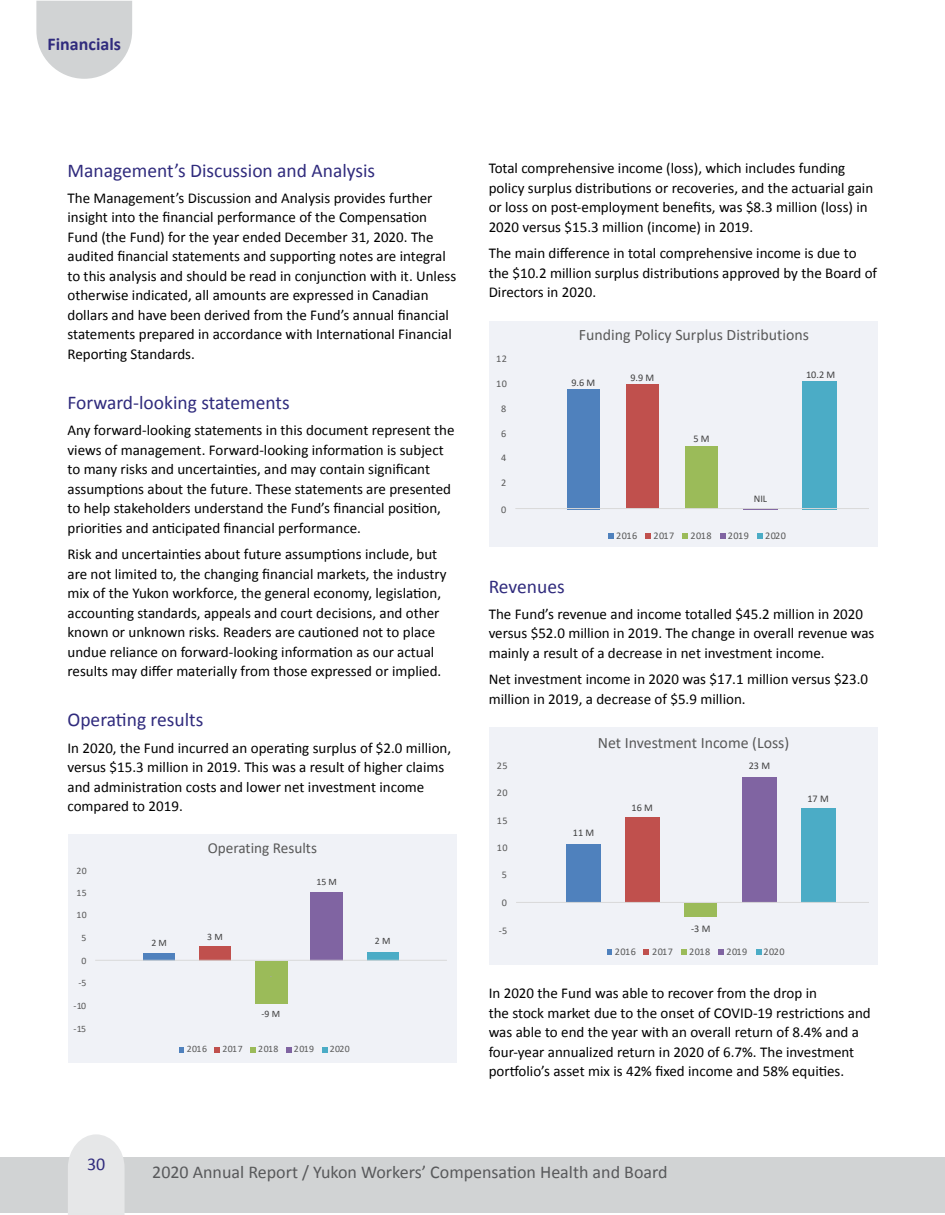
<style>
.page{position:relative;width:945px;height:1215px;background:#fff}
.page>*{position:absolute;margin:0;border:0;box-sizing:border-box;transform-origin:0 0}
.t1{font:19.5px "Calibri";color:#302b7d}
.t2{font:18px "Calibri";color:#58595b}
.t3{font:700 18px "Calibri";color:#302b7d}
.t4{font:18px "Calibri";color:#302b7d}
.t5{font:15.9px "Calibri";color:#595959}
.t6{font:15.3px "Calibri";color:#595959}
.t7{font:15px/19.5px "Calibri";color:#000}
.t8{font:10.2px "Calibri";letter-spacing:.05em;color:#595959}
.t9{font:10.2px "Calibri";color:#404040}
.t10{font:9.75px "Calibri";letter-spacing:.05em;color:#595959}
.t11{font:9.75px "Calibri";letter-spacing:.225em;color:#404040}
.t12{font:9.75px "Calibri";color:#a6a6a6}
</style>
<div class="page">
<div style="left:932px;top:1157px;width:13px;height:56px;background:#d1d3d4"></div>
<div style="left:489px;top:321px;width:388px;height:226px;background:#f0f2f7"></div>
<div style="left:71px;top:834px;width:385px;height:228px;background:#f0f2f7"></div>
<div style="left:567px;top:389px;width:33px;height:120px;background:#4f81bd"></div>
<div style="left:626px;top:384px;width:33px;height:125px;background:#c0504d"></div>
<div style="left:685px;top:447px;width:33px;height:62px;background:#9bbb59"></div>
<div style="left:803px;top:381px;width:34px;height:128px;background:#4bacc6"></div>
<hr style="left:515px;top:508px;width:354px;height:1px;background:#d9d9d9">
<svg style="left:608px;top:533px;width:5px;height:6px"></svg>
<svg style="left:645px;top:533px;width:6px;height:6px"></svg>
<svg style="left:683px;top:533px;width:5px;height:6px"></svg>
<svg style="left:720px;top:533px;width:6px;height:6px"></svg>
<svg style="left:757px;top:533px;width:6px;height:6px"></svg>
<div style="left:489px;top:727px;width:389px;height:238px;background:#f0f2f7"></div>
<div style="left:567px;top:844px;width:34px;height:59px;background:#4f81bd"></div>
<div style="left:626px;top:818px;width:34px;height:85px;background:#c0504d"></div>
<div style="left:684px;top:903px;width:33px;height:14px;background:#9bbb59"></div>
<div style="left:742px;top:777px;width:34px;height:126px;background:#8064a2"></div>
<div style="left:801px;top:809px;width:34px;height:94px;background:#4bacc6"></div>
<hr style="left:516px;top:902px;width:353px;height:1px;background:#d9d9d9">
<svg style="left:607px;top:949px;width:5px;height:6px"></svg>
<svg style="left:644px;top:949px;width:5px;height:6px"></svg>
<svg style="left:681px;top:949px;width:6px;height:6px"></svg>
<svg style="left:718px;top:949px;width:6px;height:6px"></svg>
<svg style="left:756px;top:949px;width:6px;height:6px"></svg>
<div style="left:0;top:1157px;width:932px;height:56px;background:#d1d3d4"></div>
<svg style="left:68px;top:1134px;width:57px;height:81px;background:#e8e9e9"></svg>
<svg style="left:36px;top:1px;width:96px;height:78px;background:#d7d9d9"></svg>
<p class="t3" style="left:48px;top:32px;width:75px">Financials</p>
<h1 class="t1" style="left:68px;top:158px;width:309px">Management’s Discussion and Analysis</h1>
<p class="t7" style="left:68px;top:188px;width:390px">The Management’s Discussion and Analysis provides further insight into the financial performance of the Compensation Fund (the Fund) for the year ended December 31, 2020. The audited financial statements and supporting notes are integral to this analysis and should be read in conjunction with it. Unless otherwise indicated, all amounts are expressed in Canadian dollars and have been derived from the Fund’s annual financial statements prepared in accordance with International Financial Reporting Standards.</p>
<h1 class="t1" style="left:68px;top:390px;width:224px">Forward-looking statements</h1>
<p class="t7" style="left:68px;top:421px;width:389px">Any forward-looking statements in this document represent the views of management. Forward-looking information is subject to many risks and uncertainties, and may contain significant assumptions about the future. These statements are presented to help stakeholders understand the Fund’s financial position, priorities and anticipated financial performance.</p>
<p class="t7" style="left:68px;top:544px;width:381px">Risk and uncertainties about future assumptions include, but are not limited to, the changing financial markets, the industry mix of the Yukon workforce, the general economy, legislation, accounting standards, appeals and court decisions, and other known or unknown risks. Readers are cautioned not to place undue reliance on forward-looking information as our actual results may differ materially from those expressed or implied.</p>
<h1 class="t1" style="left:68px;top:708px;width:137px">Operating results</h1>
<p class="t7" style="left:68px;top:738px;width:385px">In 2020, the Fund incurred an operating surplus of $2.0 million, versus $15.3 million in 2019. This was a result of higher claims and administration costs and lower net investment income compared to 2019.</p>
<p class="t10" style="left:76px;top:864px;width:12px">20</p>
<p class="t10" style="left:76px;top:886px;width:12px">15</p>
<p class="t10" style="left:76px;top:908px;width:12px">10</p>
<p class="t10" style="left:81px;top:931px;width:6px">5</p>
<p class="t10" style="left:81px;top:954px;width:6px">0</p>
<p class="t10" style="left:78px;top:976px;width:10px">-5</p>
<p class="t10" style="left:73px;top:999px;width:14px">-10</p>
<p class="t10" style="left:73px;top:1022px;width:14px">-15</p>
<p class="t11" style="left:151px;top:936px;width:17px">2M</p>
<p class="t6" style="left:208px;top:837px;width:111px">Operating Results</p>
<p class="t11" style="left:207px;top:930px;width:17px">3M</p>
<p class="t12" style="left:270px;top:967px;width:4px">.</p>
<p class="t11" style="left:262px;top:1007px;width:20px">-9 M</p>
<p class="t11" style="left:317px;top:875px;width:22px">15 M</p>
<p class="t10" style="left:187px;top:1042px;width:22px">2016</p>
<p class="t10" style="left:222px;top:1042px;width:22px">2017</p>
<p class="t10" style="left:258px;top:1042px;width:22px">2018</p>
<p class="t10" style="left:294px;top:1042px;width:22px">2019</p>
<p class="t10" style="left:330px;top:1042px;width:22px">2020</p>
<p class="t11" style="left:375px;top:934px;width:17px">2M</p>
<p class="t7" style="left:489px;top:159px;width:386px">Total comprehensive income (loss), which includes funding policy surplus distributions or recoveries, and the actuarial gain or loss on post-employment benefits, was $8.3 million (loss) in 2020 versus $15.3 million (income) in 2019.</p>
<p class="t7" style="left:489px;top:243px;width:390px">The main difference in total comprehensive income is due to the $10.2 million surplus distributions approved by the Board of<br>Directors in 2020.</p>
<p class="t8" style="left:496px;top:351px;width:12px">12</p>
<p class="t8" style="left:496px;top:376px;width:12px">10</p>
<p class="t8" style="left:501px;top:401px;width:7px">8</p>
<p class="t8" style="left:501px;top:426px;width:7px">6</p>
<p class="t8" style="left:501px;top:451px;width:7px">4</p>
<p class="t8" style="left:501px;top:476px;width:7px">2</p>
<p class="t8" style="left:501px;top:502px;width:7px">0</p>
<p class="t5" style="left:579px;top:324px;width:232px">Funding Policy Surplus Distributions</p>
<p class="t9" style="left:571px;top:375px;width:25px">9.6 M</p>
<p class="t9" style="left:630px;top:371px;width:25px">9.9 M</p>
<p class="t9" style="left:806px;top:367px;width:31px">10.2 M</p>
<p class="t9" style="left:693px;top:432px;width:18px">5M</p>
<p class="t9" style="left:754px;top:492px;width:15px">NIL</p>
<p class="t8" style="left:616px;top:528px;width:23px">2016</p>
<p class="t8" style="left:653px;top:528px;width:23px">2017</p>
<p class="t8" style="left:691px;top:528px;width:23px">2018</p>
<p class="t8" style="left:728px;top:528px;width:23px">2019</p>
<p class="t8" style="left:765px;top:528px;width:23px">2020</p>
<h1 class="t1" style="left:489px;top:574px;width:77px">Revenues</h1>
<p class="t7" style="left:489px;top:604px;width:387px">The Fund’s revenue and income totalled $45.2 million in 2020 versus $52.0 million in 2019. The change in overall revenue was mainly a result of a decrease in net investment income.</p>
<p class="t7" style="left:489px;top:669px;width:381px">Net investment income in 2020 was $17.1 million versus $23.0 million in 2019, a decrease of $5.9 million.</p>
<p class="t8" style="left:497px;top:759px;width:12px">25</p>
<p class="t8" style="left:497px;top:786px;width:12px">20</p>
<p class="t8" style="left:497px;top:813px;width:12px">15</p>
<p class="t8" style="left:497px;top:840px;width:12px">10</p>
<p class="t8" style="left:502px;top:868px;width:7px">5</p>
<p class="t8" style="left:502px;top:896px;width:7px">0</p>
<p class="t8" style="left:499px;top:923px;width:10px">-5</p>
<p class="t5" style="left:598px;top:731px;width:193px">Net Investment Income (Loss)</p>
<p class="t9" style="left:573px;top:826px;width:23px">11 M</p>
<p class="t9" style="left:632px;top:801px;width:23px">16 M</p>
<p class="t9" style="left:749px;top:759px;width:23px">23 M</p>
<p class="t9" style="left:807px;top:792px;width:23px">17 M</p>
<p class="t9" style="left:691px;top:922px;width:21px">-3 M</p>
<p class="t8" style="left:615px;top:945px;width:23px">2016</p>
<p class="t8" style="left:652px;top:945px;width:23px">2017</p>
<p class="t8" style="left:689px;top:945px;width:23px">2018</p>
<p class="t8" style="left:726px;top:945px;width:23px">2019</p>
<p class="t8" style="left:764px;top:945px;width:23px">2020</p>
<p class="t7" style="left:489px;top:984px;width:384px">In 2020 the Fund was able to recover from the drop in<br>the stock market due to the onset of COVID-19 restrictions and was able to end the year with an overall return of 8.4% and a four-year annualized return in 2020 of 6.7%. The investment portfolio’s asset mix is 42% fixed income and 58% equities.</p>
<p class="t4" style="left:87px;top:1153px;width:20px">30</p>
<p class="t2" style="left:152px;top:1161px;width:517px">2020 Annual Report / Yukon Workers’ Compensation Health and Board</p>
</div>
